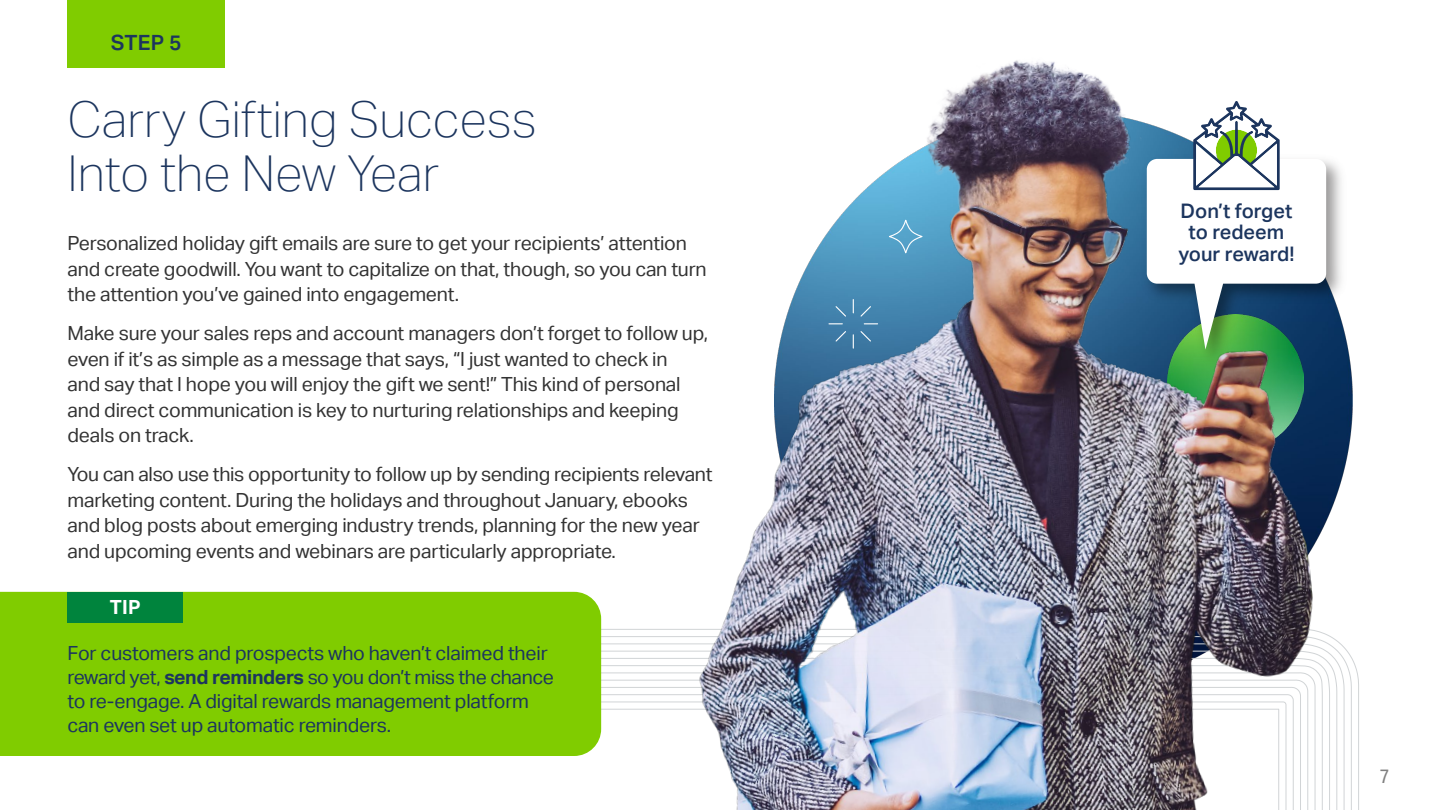
<style>
.page{position:relative;width:1440px;height:810px;background:#fff}
.page>*{position:absolute;margin:0;border:0;box-sizing:border-box;transform-origin:0 0}
.t1{font:100 49.5px/54px "Aktiv Grotesk";color:#1c355e}
.t2{font:600 21px "Aktiv Grotesk";color:#1c355e}
.t3{font:500 20.1px/21.6px "Aktiv Grotesk";color:#1c355e;text-align:center}
.t4{font:19.5px/25.5px "Aktiv Grotesk";letter-spacing:-.01em;color:#333}
.t5{font:19.5px/24px "Aktiv Grotesk";letter-spacing:-.01em;color:#1c355e}
.t6{font:700 19.5px "Aktiv Grotesk";color:#fff}
.t7{font:19.5px "Aktiv Grotesk Cd";color:#808080}
.s1{font-weight:700}
</style>
<div class="page">
<img style="left:1337px;top:167px;width:13px;height:207px">
<svg style="left:601px;top:629px;width:758px;height:181px"></svg>
<div style="left:68px;top:0;width:157px;height:68px;background:#80cc00"></div>
<div style="left:0;top:592px;width:601px;height:164px;background:#80cc00"></div>
<div style="left:68px;top:592px;width:115px;height:30px;background:#00843d"></div>
<img style="left:685px;top:60px;width:652px;height:750px">
<svg style="left:828px;top:298px;width:51px;height:51px;background:#4984ad"></svg>
<p class="t2" style="left:111px;top:31px;width:72px">STEP 5</p>
<h1 class="t1" style="left:68px;top:93px;width:471px">Carry Gifting Success<br>Into the New Year</h1>
<p class="t4" style="left:68px;top:231px;width:641px">Personalized holiday gift emails are sure to get your recipients’ attention and create goodwill. You want to capitalize on that, though, so you can turn the attention you’ve gained into engagement.</p>
<p class="t4" style="left:68px;top:321px;width:642px">Make sure your sales reps and account managers don’t forget to follow up, even if it’s as simple as a message that says, “I just wanted to check in<br>and say that I hope you will enjoy the gift we sent!” This kind of personal and direct communication is key to nurturing relationships and keeping deals on track.</p>
<p class="t4" style="left:68px;top:462px;width:646px">You can also use this opportunity to follow up by sending recipients relevant marketing content. During the holidays and throughout January, ebooks and blog posts about emerging industry trends, planning for the new year and upcoming events and webinars are particularly appropriate.</p>
<p class="t6" style="left:110px;top:596px;width:32px">TIP</p>
<p class="t5" style="left:68px;top:641px;width:488px">For customers and prospects who haven’t claimed their reward yet, <span class="s1">send reminders</span> so you don’t miss the chance to re-engage. A digital rewards management platform can even set up automatic reminders.</p>
<p class="t3" style="left:1178px;top:200px;width:118px">Don’t forget to redeem your reward!</p>
<p class="t7" style="left:1379px;top:765px;width:11px">7</p>
</div>
